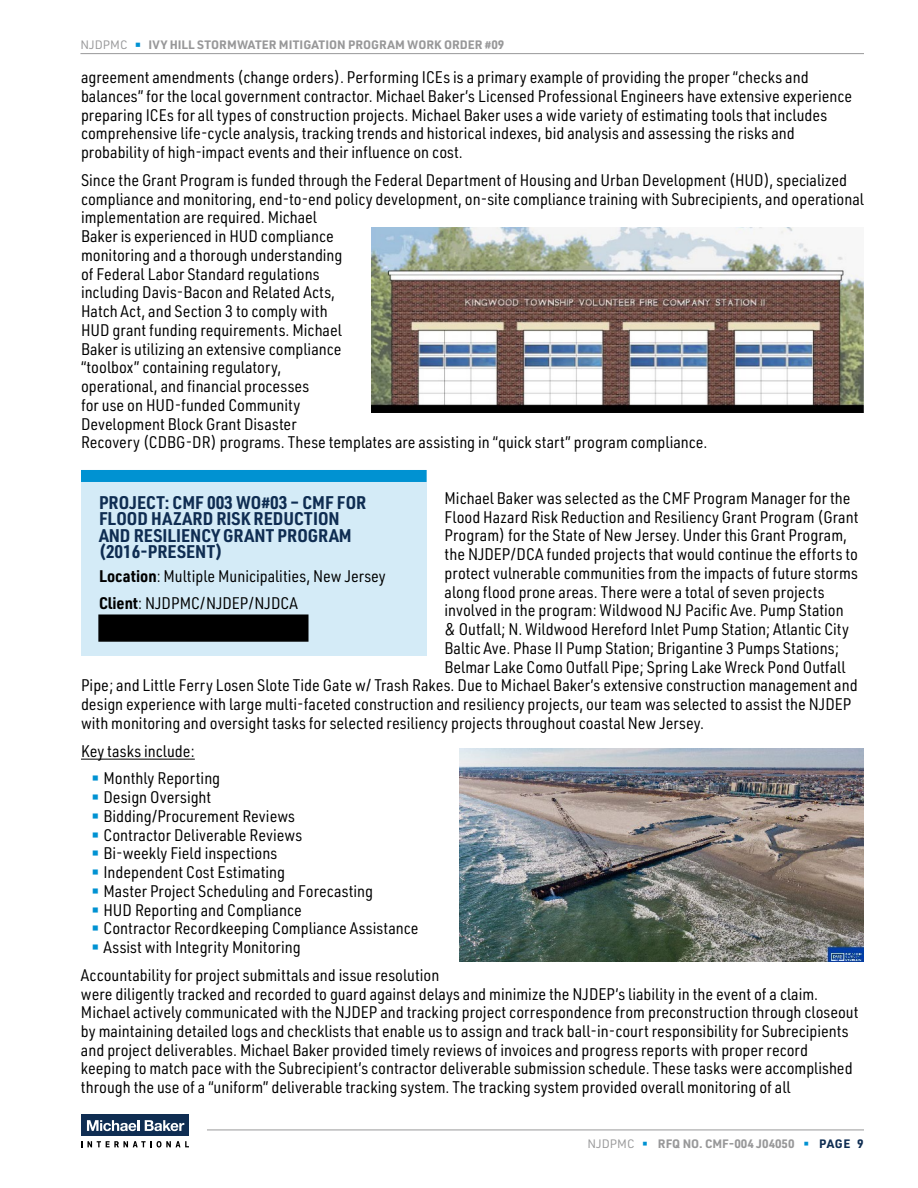
<style>
.page{position:relative;width:918px;height:1188px;background:#fff}
.page>*{position:absolute;margin:0;border:0;box-sizing:border-box;transform-origin:0 0}
.t1{font:700 18px/16.5px "URWDIN Semi Cond";color:#0f2d52}
.t2{font:16.5px/18.8px "URWDIN Semi Cond";color:#000}
.t3{font:700 12px "URWDIN";color:#989899}
.s1{font-weight:400}
.s2{color:#0092d2}
.s3{font-weight:700}
.s4{font-weight:400;color:#0092d2}
.s5{color:#0f2d52}
</style>
<div class="page">
<hr style="left:80px;top:53px;width:784px;height:1px;background:#989899">
<hr style="left:207px;top:1130px;width:657px;height:1px;background:#989899">
<div style="left:81px;top:1115px;width:108px;height:21px;background:#0f2d52"></div>
<svg style="left:81px;top:1141px;width:108px;height:7px"></svg>
<svg style="left:87px;top:1120px;width:52px;height:11px"></svg>
<svg style="left:145px;top:1120px;width:39px;height:11px"></svg>
<hr style="left:81px;top:759px;width:114px;height:1px;background:#000">
<img style="left:372px;top:227px;width:492px;height:185px">
<div style="left:81px;top:470px;width:346px;height:185px;background:#d4ebf7"></div>
<div style="left:81px;top:470px;width:346px;height:12px;background:#0092d2"></div>
<img style="left:459px;top:749px;width:405px;height:212px">
<div style="left:98px;top:614px;width:211px;height:28px;background:#000;border:2px solid #000"></div>
<p class="t3" style="left:80px;top:37px;width:425px"><span class="s1">NJDPMC</span> <span class="s2">▬</span> IVY HILL STORMWATER MITIGATION PROGRAM WORK ORDER #09</p>
<p class="t2" style="left:81px;top:68px;width:773px">agreement amendments (change orders). Performing ICEs is a primary example of providing the proper “checks and balances” for the local government contractor. Michael Baker’s Licensed Professional Engineers have extensive experience preparing ICEs for all types of construction projects. Michael Baker uses a wide variety of estimating tools that includes comprehensive life-cycle analysis, tracking trends and historical indexes, bid analysis and assessing the risks and probability of high-impact events and their influence on cost.</p>
<p class="t2" style="left:81px;top:170px;width:785px">Since the Grant Program is funded through the Federal Department of Housing and Urban Development (HUD), specialized compliance and monitoring, end-to-end policy development, on-site compliance training with Subrecipients, and operational implementation are required. Michael<br>Baker is experienced in HUD compliance<br>monitoring and a thorough understanding<br>of Federal Labor Standard regulations<br>including Davis-Bacon and Related Acts,<br>Hatch Act, and Section 3 to comply with<br>HUD grant funding requirements. Michael<br>Baker is utilizing an extensive compliance<br>“toolbox” containing regulatory,<br>operational, and financial processes<br>for use on HUD-funded Community<br>Development Block Grant Disaster<br>Recovery (CDBG-DR) programs. These templates are assisting in “quick start” program compliance.</p>
<p class="t2" style="left:445px;top:488px;width:407px">Michael Baker was selected as the CMF Program Manager for the</p>
<p class="t2" style="left:445px;top:507px;width:415px">Flood Hazard Risk Reduction and Resiliency Grant Program (Grant</p>
<p class="t2" style="left:445px;top:526px;width:404px">Program) for the State of New Jersey. Under this Grant Program,</p>
<p class="t2" style="left:445px;top:544px;width:415px">the NJDEP/DCA funded projects that would continue the efforts to</p>
<p class="t2" style="left:445px;top:563px;width:415px">protect vulnerable communities from the impacts of future storms</p>
<p class="t2" style="left:445px;top:582px;width:382px">along flood prone areas. There were a total of seven projects</p>
<p class="t2" style="left:445px;top:601px;width:401px">involved in the program: Wildwood NJ Pacific Ave. Pump Station</p>
<p class="t2" style="left:445px;top:619px;width:406px">&amp; Outfall; N. Wildwood Hereford Inlet Pump Station; Atlantic City</p>
<p class="t2" style="left:445px;top:638px;width:396px">Baltic Ave. Phase II Pump Station; Brigantine 3 Pumps Stations;</p>
<p class="t2" style="left:445px;top:657px;width:402px">Belmar Lake Como Outfall Pipe; Spring Lake Wreck Pond Outfall</p>
<p class="t2" style="left:81px;top:676px;width:778px">Pipe; and Little Ferry Losen Slote Tide Gate w/ Trash Rakes. Due to Michael Baker’s extensive construction management and</p>
<p class="t2" style="left:81px;top:694px;width:772px">design experience with large multi-faceted construction and resiliency projects, our team was selected to assist the NJDEP</p>
<p class="t2" style="left:81px;top:713px;width:624px">with monitoring and oversight tasks for selected resiliency projects throughout coastal New Jersey.</p>
<p class="t2" style="left:91px;top:736px;width:130px;line-height:27.8px;text-indent:-10px">Key tasks include:<br><span class="s2">▬</span> Monthly Reporting</p>
<p class="t2" style="left:91px;top:787px;width:329px"><span class="s2">▬</span> Design Oversight<br><span class="s2">▬</span> Bidding/Procurement Reviews<br><span class="s2">▬</span> Contractor Deliverable Reviews<br><span class="s2">▬</span> Bi-weekly Field inspections<br><span class="s2">▬</span> Independent Cost Estimating<br><span class="s2">▬</span> Master Project Scheduling and Forecasting<br><span class="s2">▬</span> HUD Reporting and Compliance<br><span class="s2">▬</span> Contractor Recordkeeping Compliance Assistance <span class="s2">▬</span> Assist with Integrity Monitoring</p>
<p class="t2" style="left:81px;top:965px;width:779px">Accountability for project submittals and issue resolution<br>were diligently tracked and recorded to guard against delays and minimize the NJDEP’s liability in the event of a claim.<br>Michael actively communicated with the NJDEP and tracking project correspondence from preconstruction through closeout by maintaining detailed logs and checklists that enable us to assign and track ball-in-court responsibility for Subrecipients and project deliverables. Michael Baker provided timely reviews of invoices and progress reports with proper record keeping to match pace with the Subrecipient’s contractor deliverable submission schedule. These tasks were accomplished through the use of a “uniform” deliverable tracking system. The tracking system provided overall monitoring of all</p>
<p class="t1" style="left:99px;top:494px;width:269px">PROJECT: CMF 003 WO#03 – CMF FOR<br>FLOOD HAZARD RISK REDUCTION<br>AND RESILIENCY GRANT PROGRAM (2016-PRESENT)</p>
<p class="t2" style="left:99px;top:562px;width:288px;line-height:27.8px"><span class="s3">Location</span>: Multiple Municipalities, New Jersey<br><span class="s3">Client</span>: NJDPMC/NJDEP/NJDCA</p>
<p class="t3" style="left:587px;top:1135px;width:278px"><span class="s1">NJDPMC</span> <span class="s4">▬</span> RFQ NO. CMF-004 J04050 <span class="s4">▬</span> <span class="s5">PAGE 9</span></p>
</div>
